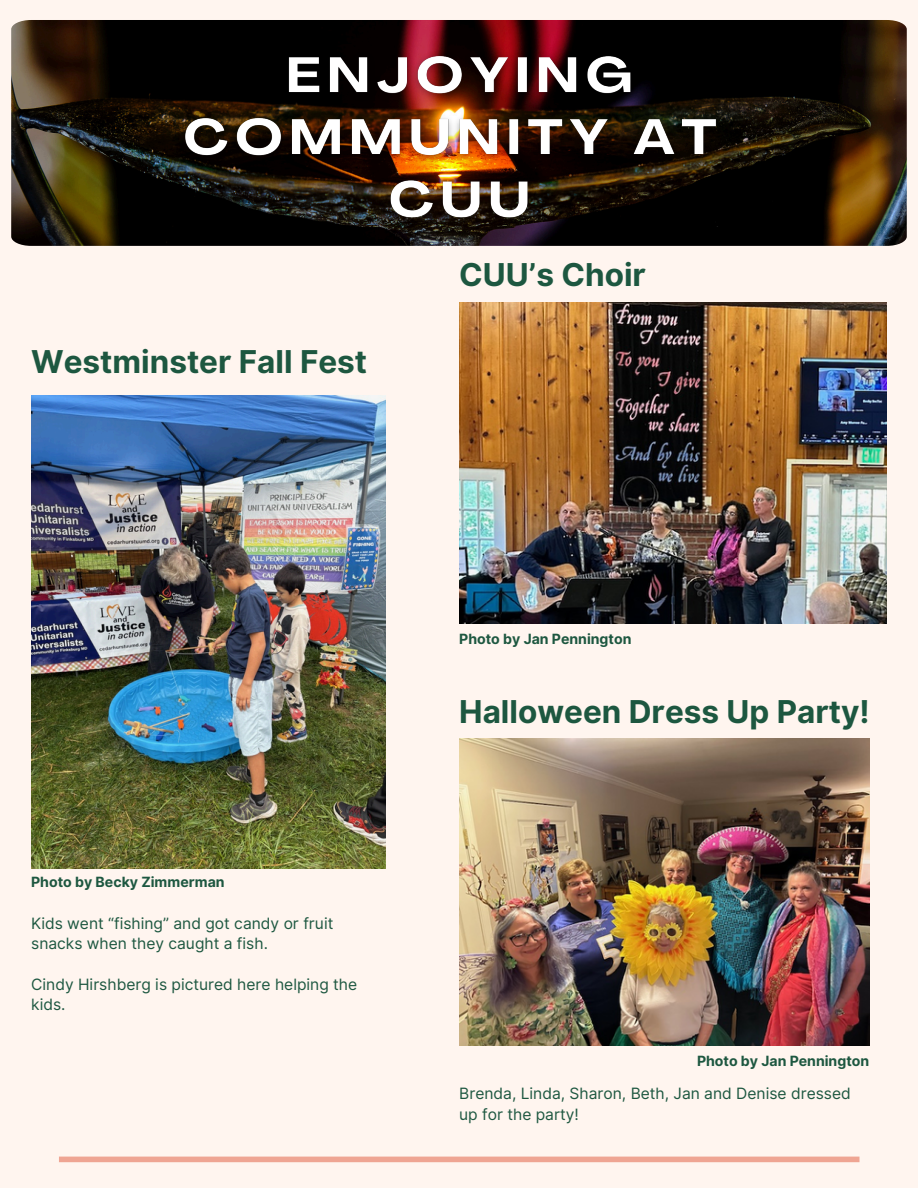
<style>
.page{position:relative;width:918px;height:1188px;background:#fff5ef}
.page>*{position:absolute;margin:0;border:0;box-sizing:border-box;transform-origin:0 0}
.t1{font:700 31.5px "Inter";color:#1d5740}
.t2{font:15.6px/20.2px "Inter";color:#1d5740}
.t3{font:700 14.1px "Inter";color:#1d5740}
</style>
<div class="page">
<img style="left:11px;top:20px;width:896px;height:226px">
<div style="left:59px;top:1157px;width:801px;height:5px;background:#efa593"></div>
<img style="left:459px;top:302px;width:428px;height:321px">
<img style="left:459px;top:738px;width:411px;height:307px">
<img style="left:172px;top:45px;width:571px;height:188px">
<img style="left:31px;top:396px;width:355px;height:472px">
<h2 class="t1" style="left:31px;top:343px;width:337px">Westminster Fall Fest</h2>
<h3 class="t1" style="left:459px;top:255px;width:188px">CUU’s Choir</h3>
<p class="t3" style="left:31px;top:873px;width:195px">Photo by Becky Zimmerman</p>
<p class="t2" style="left:31px;top:913px;width:304px">Kids went “fishing” and got candy or fruit snacks when they caught a fish.</p>
<h3 class="t2" style="left:31px;top:974px;width:328px">Cindy Hirshberg is pictured here helping the kids.</h3>
<p class="t3" style="left:459px;top:631px;width:174px">Photo by Jan Pennington</p>
<p class="t1" style="left:459px;top:693px;width:412px">Halloween Dress Up Party!</p>
<p class="t3" style="left:697px;top:1053px;width:174px">Photo by Jan Pennington</p>
<p class="t2" style="left:459px;top:1083px;width:393px">Brenda, Linda, Sharon, Beth, Jan and Denise dressed up for the party!</p>
</div>
